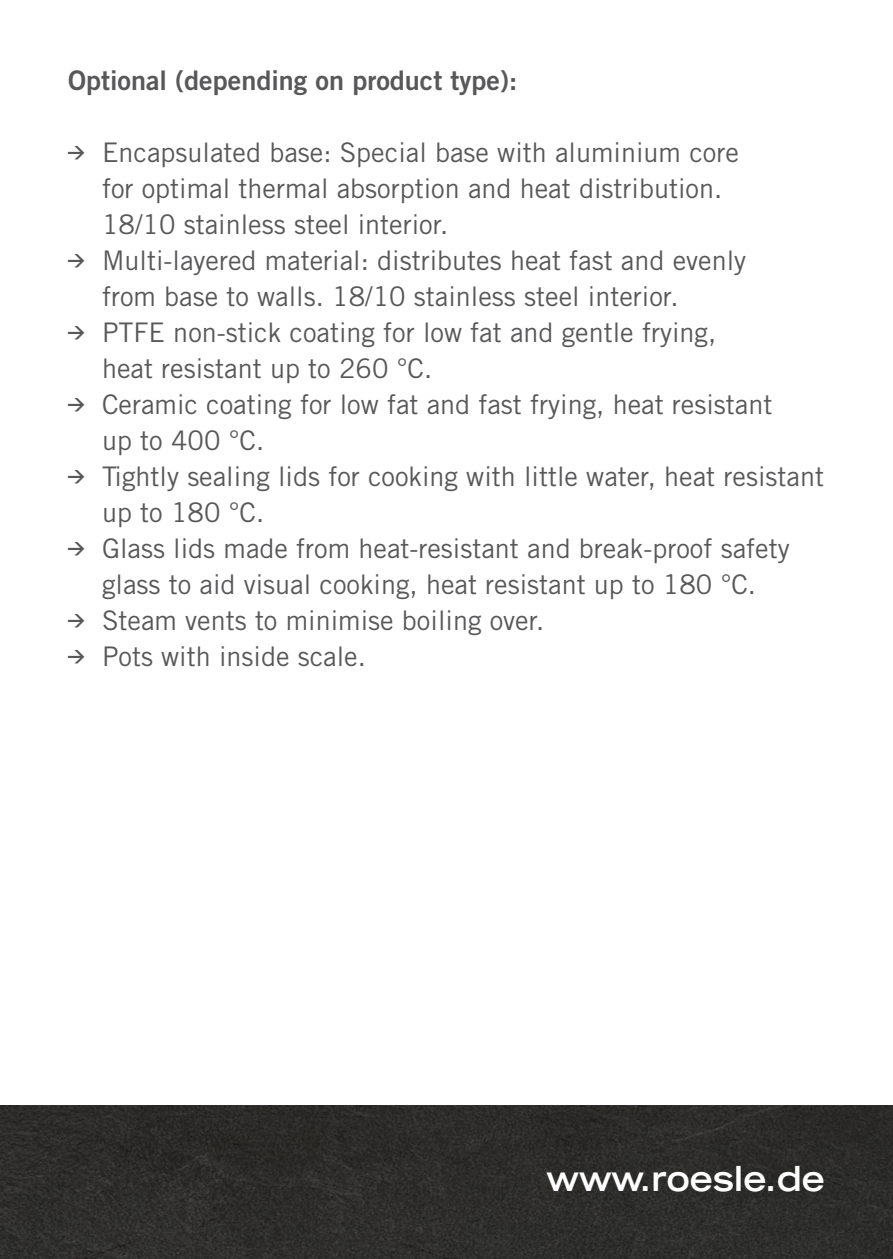
<style>
.page{position:relative;width:893px;height:1259px;background:#fff}
.page>*{position:absolute;margin:0;border:0;box-sizing:border-box;transform-origin:0 0}
.t1{font:700 expanded 34.5px "Trade Gothic LH";color:#fff}
.t2{font:27px/36px "Trade Gothic";color:#58585a}
.t3{font:27px "Trade Gothic Bold Two";color:#58585a}
</style>
<div class="page">
<img style="left:0;top:1106px;width:893px;height:153px">
<p class="t3" style="left:68px;top:64px;width:451px">Optional (depending on product type):</p>
<p class="t2" style="left:102px;top:134px;width:638px;text-indent:-34px">✓ Encapsulated base: Special base with aluminium core for optimal thermal absorption and heat distribution.<br>18/10 stainless steel interior.</p>
<p class="t2" style="left:102px;top:242px;width:646px;text-indent:-34px">✓ Multi-layered material: distributes heat fast and evenly from base to walls. 18/10 stainless steel interior.</p>
<p class="t2" style="left:102px;top:314px;width:616px;text-indent:-34px">✓ PTFE non-stick coating for low fat and gentle frying, heat resistant up to 260 °C.</p>
<p class="t2" style="left:102px;top:386px;width:672px;text-indent:-34px">✓ Ceramic coating for low fat and fast frying, heat resistant up to 400 °C.</p>
<p class="t2" style="left:102px;top:458px;width:723px;text-indent:-34px">✓ Tightly sealing lids for cooking with little water, heat resistant up to 180 °C.</p>
<p class="t2" style="left:68px;top:530px;width:723px;text-align:center">✓ Glass lids made from heat-resistant and break-proof safety glass to aid visual cooking, heat resistant up to 180 °C.</p>
<p class="t2" style="left:68px;top:602px;width:478px">✓ Steam vents to minimise boiling over.</p>
<p class="t2" style="left:68px;top:638px;width:299px">✓ Pots with inside scale.</p>
<p class="t1" style="left:546px;top:1155px;width:280px">www.roesle.de</p>
</div>
